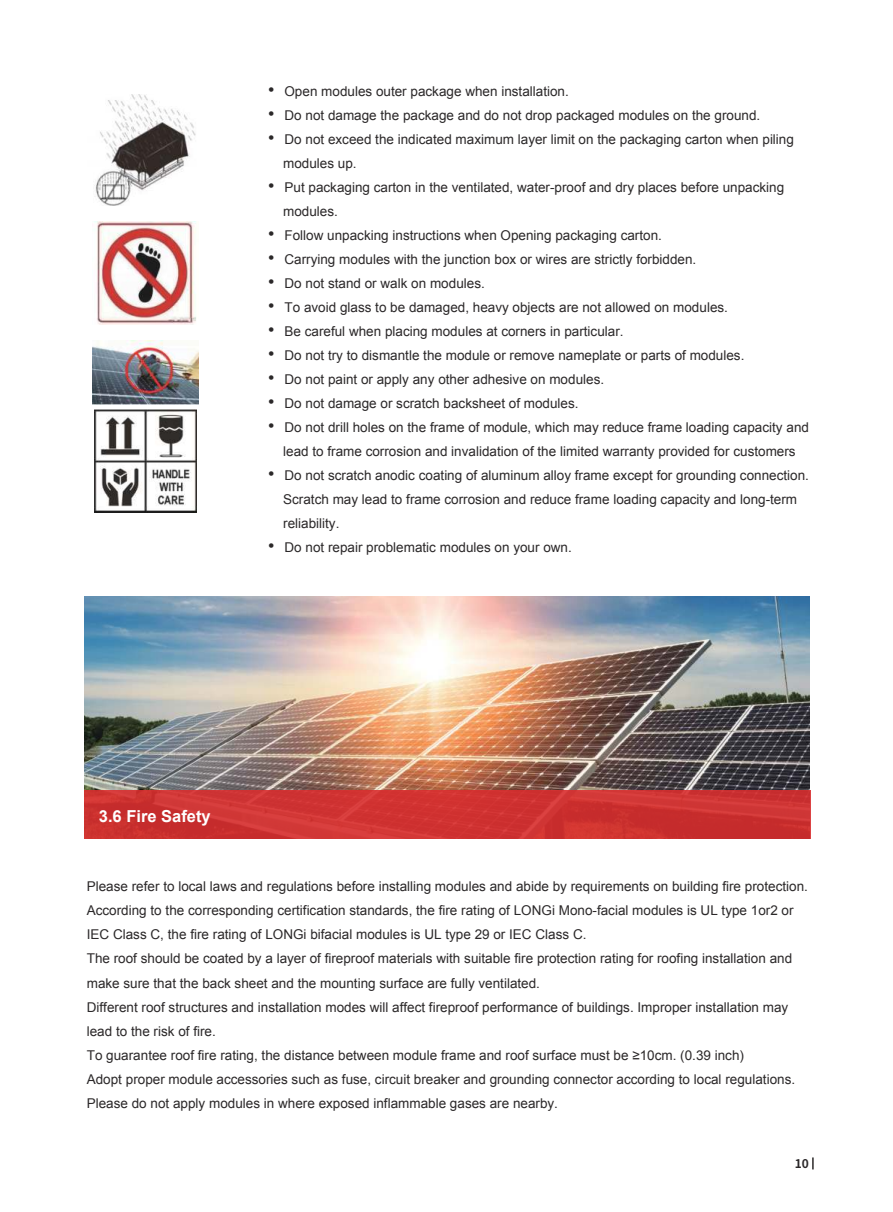
<style>
.page{position:relative;width:893px;height:1212px;background:#fff}
.page>*{position:absolute;margin:0;border:0;box-sizing:border-box;transform-origin:0 0}
.t1{font:700 16.5px "Arial";color:#fff}
.t2{font:13.5px/24px "Arial";color:#2b2829}
.t3{font:700 12px "Source Han Sans CN";color:#2b2829}
.s1{font-size:18px}
</style>
<div class="page">
<img style="left:84px;top:597px;width:725px;height:242px">
<img style="left:95px;top:94px;width:101px;height:112px">
<img style="left:95px;top:222px;width:101px;height:102px">
<img style="left:92px;top:340px;width:107px;height:64px">
<img style="left:95px;top:410px;width:101px;height:103px">
<svg style="left:812px;top:1157px;width:2px;height:12px"></svg>
<div style="left:84px;top:790px;width:726px;height:48px;background:linear-gradient(to right,#cf3433,#cd3231)"></div>
<p class="t2" style="left:268px;top:80px;width:302px"><span class="s1">ï</span> Open modules outer package when installation.</p>
<p class="t2" style="left:268px;top:104px;width:494px"><span class="s1">ï</span> Do not damage the package and do not drop packaged modules on the ground.</p>
<p class="t2" style="left:268px;top:128px;width:527px"><span class="s1">ï</span> Do not exceed the indicated maximum layer limit on the packaging carton when piling</p>
<p class="t2" style="left:283px;top:152px;width:75px">modules up.</p>
<p class="t2" style="left:268px;top:176px;width:518px"><span class="s1">ï</span> Put packaging carton in the ventilated, water-proof and dry places before unpacking</p>
<p class="t2" style="left:283px;top:200px;width:56px">modules.</p>
<p class="t2" style="left:268px;top:224px;width:395px"><span class="s1">ï</span> Follow unpacking instructions when Opening packaging carton.</p>
<p class="t2" style="left:268px;top:248px;width:430px"><span class="s1">ï</span> Carrying modules with the junction box or wires are strictly forbidden.</p>
<p class="t2" style="left:268px;top:272px;width:218px"><span class="s1">ï</span> Do not stand or walk on modules.</p>
<p class="t2" style="left:268px;top:296px;width:461px"><span class="s1">ï</span> To avoid glass to be damaged, heavy objects are not allowed on modules.</p>
<p class="t2" style="left:268px;top:320px;width:357px"><span class="s1">ï</span> Be careful when placing modules at corners in particular.</p>
<p class="t2" style="left:268px;top:344px;width:478px"><span class="s1">ï</span> Do not try to dismantle the module or remove nameplate or parts of modules.</p>
<p class="t2" style="left:268px;top:368px;width:337px"><span class="s1">ï</span> Do not paint or apply any other adhesive on modules.</p>
<p class="t2" style="left:268px;top:392px;width:312px"><span class="s1">ï</span> Do not damage or scratch backsheet of modules.</p>
<p class="t2" style="left:268px;top:416px;width:542px"><span class="s1">ï</span> Do not drill holes on the frame of module, which may reduce frame loading capacity and</p>
<p class="t2" style="left:283px;top:440px;width:514px">lead to frame corrosion and invalidation of the limited warranty provided for customers</p>
<p class="t2" style="left:268px;top:464px;width:542px"><span class="s1">ï</span> Do not scratch anodic coating of aluminum alloy frame except for grounding connection.</p>
<p class="t2" style="left:283px;top:488px;width:515px">Scratch may lead to frame corrosion and reduce frame loading capacity and long-term</p>
<p class="t2" style="left:283px;top:512px;width:58px">reliability.</p>
<p class="t2" style="left:268px;top:536px;width:305px"><span class="s1">ï</span> Do not repair problematic modules on your own.</p>
<p class="t1" style="left:99px;top:810px;width:113px">3.6 Fire Safety</p>
<p class="t2" style="left:87px;top:876px;width:723px">Please refer to local laws and regulations before installing modules and abide by requirements on building fire protection.<br>According to the corresponding certification standards, the fire rating of LONGi Mono-facial modules is UL type 1or2 or IEC Class C, the fire rating of LONGi bifacial modules is UL type 29 or IEC Class C.<br>The roof should be coated by a layer of fireproof materials with suitable fire protection rating for roofing installation and make sure that the back sheet and the mounting surface are fully ventilated.<br>Different roof structures and installation modes will affect fireproof performance of buildings. Improper installation may lead to the risk of fire.<br>To guarantee roof fire rating, the distance between module frame and roof surface must be ≥10cm. (0.39 inch)<br>Adopt proper module accessories such as fuse, circuit breaker and grounding connector according to local regulations.<br>Please do not apply modules in where exposed inflammable gases are nearby.</p>
<p class="t3" style="left:795px;top:1157px;width:16px">10</p>
</div>
